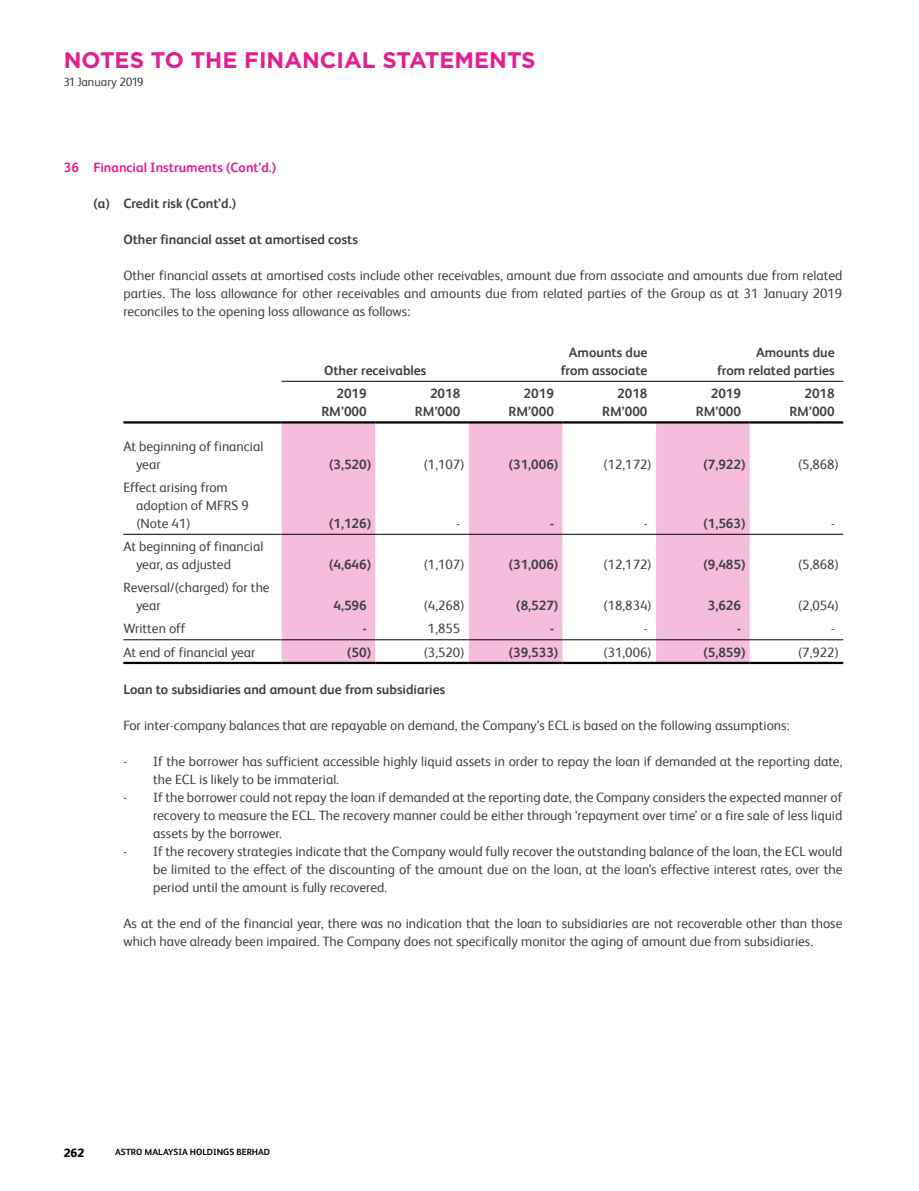
<style>
.page{position:relative;width:919px;height:1191px;background:#fff}
.page>*{position:absolute;margin:0;border:0;box-sizing:border-box;transform-origin:0 0}
.t1{font:700 22.5px "Gotham";color:#e11f8f}
.t2{font:13.5px/18px "FS Albert Pro";color:#414042}
.t3{font:700 13.5px/18px "FS Albert Pro";color:#414042;text-align:right}
.t4{font:700 13.5px "FS Albert Pro";color:#e11f8f}
.t5{font:12px "FS Albert Pro";color:#414042}
.t6{font:800 12px "FS Albert Pro";color:#000}
.t7{font:700 9px "FS Albert Pro";color:#000}
</style>
<div class="page">
<svg style="left:281px;top:423px;width:468px;height:239px;fill:#f6bcdd"></svg>
<hr style="left:123px;top:534px;width:158px;height:1px;background:#000">
<hr style="left:281px;top:534px;width:94px;height:1px;background:#000">
<hr style="left:375px;top:534px;width:94px;height:1px;background:#000">
<hr style="left:469px;top:534px;width:93px;height:1px;background:#000">
<hr style="left:562px;top:534px;width:94px;height:1px;background:#000">
<hr style="left:656px;top:534px;width:93px;height:1px;background:#000">
<hr style="left:749px;top:534px;width:94px;height:1px;background:#000">
<hr style="left:123px;top:639px;width:158px;height:1px;background:#000">
<hr style="left:281px;top:639px;width:94px;height:1px;background:#000">
<hr style="left:375px;top:639px;width:94px;height:1px;background:#000">
<hr style="left:469px;top:639px;width:93px;height:1px;background:#000">
<hr style="left:562px;top:639px;width:94px;height:1px;background:#000">
<hr style="left:656px;top:639px;width:93px;height:1px;background:#000">
<hr style="left:749px;top:639px;width:94px;height:1px;background:#000">
<hr style="left:123px;top:662px;width:158px;height:2px;background:#000">
<hr style="left:281px;top:662px;width:94px;height:2px;background:#000">
<hr style="left:375px;top:662px;width:94px;height:2px;background:#000">
<hr style="left:469px;top:662px;width:93px;height:2px;background:#000">
<hr style="left:562px;top:662px;width:94px;height:2px;background:#000">
<hr style="left:656px;top:662px;width:93px;height:2px;background:#000">
<hr style="left:749px;top:662px;width:94px;height:2px;background:#000">
<hr style="left:123px;top:421px;width:158px;height:2px;background:#000">
<hr style="left:281px;top:421px;width:94px;height:2px;background:#000">
<hr style="left:375px;top:421px;width:94px;height:2px;background:#000">
<hr style="left:469px;top:421px;width:93px;height:2px;background:#000">
<hr style="left:562px;top:421px;width:94px;height:2px;background:#000">
<hr style="left:656px;top:421px;width:93px;height:2px;background:#000">
<hr style="left:749px;top:421px;width:94px;height:2px;background:#000">
<hr style="left:281px;top:381px;width:94px;height:1px;background:#000">
<hr style="left:375px;top:381px;width:94px;height:1px;background:#000">
<hr style="left:469px;top:381px;width:93px;height:1px;background:#000">
<hr style="left:562px;top:381px;width:94px;height:1px;background:#000">
<hr style="left:656px;top:381px;width:93px;height:1px;background:#000">
<hr style="left:749px;top:381px;width:94px;height:1px;background:#000">
<h1 class="t1" style="left:64px;top:47px;width:473px">NOTES TO THE FINANCIAL STATEMENTS</h1>
<p class="t5" style="left:64px;top:73px;width:81px">31 January 2019</p>
<p class="t4" style="left:64px;top:158px;width:214px">36 Financial Instruments (Cont’d.)</p>
<p class="t3" style="left:94px;top:194px;width:144px">(a) Credit risk (Cont’d.)</p>
<p class="t3" style="left:123px;top:230px;width:236px">Other financial asset at amortised costs</p>
<p class="t2" style="left:123px;top:265px;width:720px;text-align:justify">Other financial assets at amortised costs include other receivables, amount due from associate and amounts due from related parties. The loss allowance for other receivables and amounts due from related parties of the Group as at 31 January 2019 reconciles to the opening loss allowance as follows:</p>
<p class="t3" style="left:324px;top:360px;width:104px">Other receivables</p>
<p class="t3" style="left:561px;top:342px;width:88px;text-align:center">Amounts due from associate</p>
<p class="t3" style="left:717px;top:342px;width:119px">Amounts due<br>from related parties</p>
<p class="t2" style="left:136px;top:436px;width:129px;text-indent:-13px">At beginning of financial year</p>
<p class="t2" style="left:136px;top:477px;width:114px;text-indent:-13px">Effect arising from adoption of MFRS 9 (Note 41)</p>
<p class="t2" style="left:136px;top:536px;width:129px;text-indent:-13px">At beginning of financial year, as adjusted</p>
<p class="t2" style="left:136px;top:577px;width:135px;text-indent:-13px">Reversal/(charged) for the year</p>
<p class="t3" style="left:321px;top:384px;width:47px">2019<br>RM’000</p>
<p class="t3" style="left:415px;top:384px;width:47px">2018<br>RM’000</p>
<p class="t3" style="left:508px;top:384px;width:47px">2019<br>RM’000</p>
<p class="t3" style="left:602px;top:384px;width:47px">2018<br>RM’000</p>
<p class="t3" style="left:695px;top:384px;width:47px">2019<br>RM’000</p>
<p class="t3" style="left:789px;top:384px;width:47px">2018<br>RM’000</p>
<p class="t3" style="left:329px;top:454px;width:44px">(3,520)</p>
<p class="t2" style="left:423px;top:454px;width:43px">(1,107)</p>
<p class="t3" style="left:508px;top:454px;width:51px">(31,006)</p>
<p class="t2" style="left:603px;top:454px;width:50px">(12,172)</p>
<p class="t3" style="left:703px;top:454px;width:44px">(7,922)</p>
<p class="t2" style="left:797px;top:454px;width:43px">(5,868)</p>
<p class="t3" style="left:329px;top:513px;width:44px">(1,126)</p>
<p class="t2" style="left:456px;top:513px;width:5px">-</p>
<p class="t3" style="left:550px;top:513px;width:5px">-</p>
<p class="t2" style="left:643px;top:513px;width:5px">-</p>
<p class="t3" style="left:703px;top:513px;width:44px">(1,563)</p>
<p class="t2" style="left:830px;top:513px;width:5px">-</p>
<p class="t3" style="left:329px;top:555px;width:44px">(4,646)</p>
<p class="t2" style="left:423px;top:554px;width:43px">(1,107)</p>
<p class="t3" style="left:508px;top:555px;width:51px">(31,006)</p>
<p class="t2" style="left:603px;top:554px;width:50px">(12,172)</p>
<p class="t3" style="left:703px;top:555px;width:44px">(9,485)</p>
<p class="t2" style="left:797px;top:554px;width:43px">(5,868)</p>
<p class="t3" style="left:333px;top:596px;width:35px">4,596</p>
<p class="t2" style="left:423px;top:595px;width:43px">(4,268)</p>
<p class="t3" style="left:516px;top:596px;width:44px">(8,527)</p>
<p class="t2" style="left:603px;top:595px;width:50px">(18,834)</p>
<p class="t3" style="left:707px;top:596px;width:35px">3,626</p>
<p class="t2" style="left:797px;top:595px;width:43px">(2,054)</p>
<p class="t2" style="left:123px;top:619px;width:64px">Written off</p>
<p class="t3" style="left:363px;top:619px;width:5px">-</p>
<p class="t2" style="left:428px;top:619px;width:34px">1,855</p>
<p class="t3" style="left:550px;top:619px;width:5px">-</p>
<p class="t2" style="left:643px;top:619px;width:5px">-</p>
<p class="t3" style="left:737px;top:619px;width:5px">-</p>
<p class="t2" style="left:830px;top:619px;width:5px">-</p>
<p class="t2" style="left:123px;top:642px;width:134px">At end of financial year</p>
<p class="t3" style="left:347px;top:642px;width:25px">(50)</p>
<p class="t2" style="left:423px;top:642px;width:43px">(3,520)</p>
<p class="t3" style="left:508px;top:642px;width:51px">(39,533)</p>
<p class="t2" style="left:603px;top:642px;width:50px">(31,006)</p>
<p class="t3" style="left:703px;top:642px;width:44px">(5,859)</p>
<p class="t2" style="left:797px;top:642px;width:43px">(7,922)</p>
<p class="t3" style="left:123px;top:679px;width:323px">Loan to subsidiaries and amount due from subsidiaries</p>
<p class="t2" style="left:123px;top:715px;width:667px">For inter-company balances that are repayable on demand, the Company’s ECL is based on the following assumptions:</p>
<p class="t2" style="left:153px;top:751px;width:690px;text-indent:-30px">- If the borrower has sufficient accessible highly liquid assets in order to repay the loan if demanded at the reporting date, the ECL is likely to be immaterial.</p>
<p class="t2" style="left:153px;top:787px;width:690px;text-align:justify;text-indent:-30px">- If the borrower could not repay the loan if demanded at the reporting date, the Company considers the expected manner of recovery to measure the ECL. The recovery manner could be either through ‘repayment over time’ or a fire sale of less liquid assets by the borrower.</p>
<p class="t2" style="left:153px;top:841px;width:690px;text-align:justify;text-indent:-30px">- If the recovery strategies indicate that the Company would fully recover the outstanding balance of the loan, the ECL would be limited to the effect of the discounting of the amount due on the loan, at the loan’s effective interest rates, over the period until the amount is fully recovered.</p>
<p class="t2" style="left:123px;top:913px;width:720px">As at the end of the financial year, there was no indication that the loan to subsidiaries are not recoverable other than those which have already been impaired. The Company does not specifically monitor the aging of amount due from subsidiaries.</p>
<p class="t6" style="left:64px;top:1143px;width:22px">262</p>
<p class="t7" style="left:115px;top:1145px;width:157px">ASTRO MALAYSIA HOLDINGS BERHAD</p>
</div>
